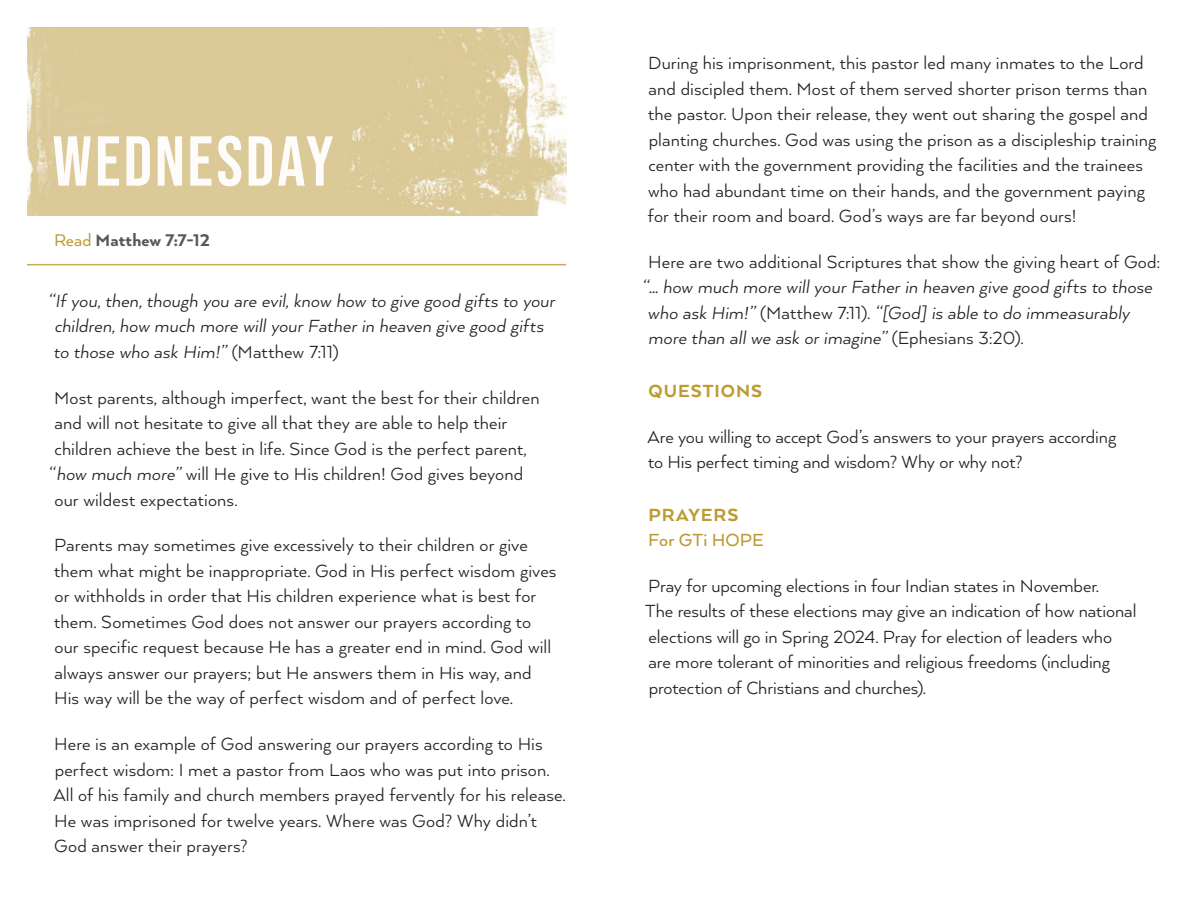
<style>
.page{position:relative;width:1188px;height:918px;background:#fff}
.page>*{position:absolute;margin:0;border:0;box-sizing:border-box;transform-origin:0 0}
.t1{font:70.5px "Bebas Neue";letter-spacing:.04em;color:#fff}
.Body{font:20.25px/25.5px "Arquitecta";letter-spacing:.005em;color:#231f20}
.Body-2{font:italic 20.25px/25.5px "Arquitecta";letter-spacing:.005em;color:#231f20}
.Body-3{font:500 20.25px/25.5px "Arquitecta";letter-spacing:.005em;color:#bd9b31}
.Body-4{font:800 20.25px "Arquitecta";letter-spacing:.05em;color:#bd9b31}
.Weekly_verses{font:800 19.5px "Arquitecta";letter-spacing:.005em;color:#57585a}
.s1{font-weight:400;color:#bd9b31}
.s2{font-style:normal}
.s3{font-style:italic}
.s4{font-weight:800}
</style>
<div class="page">
<hr style="left:27px;top:264px;width:539px;height:1px;background:#c9ac54">
<img style="left:27px;top:27px;width:540px;height:189px">
<h1 class="t1" style="left:52px;top:121px;width:283px">WEDNESDAY</h1>
<p class="Weekly_verses" style="left:54px;top:228px;width:157px"><span class="s1">Read</span> Matthew 7:7-12</p>
<p class="Body-2" style="left:48px;top:287px;width:508px">“If you, then, though you are evil, know how to give good gifts to your children, how much more will your Father in heaven give good gifts to those who ask Him!” <span class="s2">(Matthew 7:11)</span></p>
<p class="Body" style="left:54px;top:384px;width:487px">Most parents, although imperfect, want the best for their children</p>
<p class="Body" style="left:55px;top:409px;width:454px">and will not hesitate to give all that they are able to help their</p>
<p class="Body" style="left:55px;top:435px;width:473px">children achieve the best in life. Since God is the perfect parent,</p>
<p class="Body" style="left:48px;top:460px;width:477px"><span class="s3">“how much more”</span> will He give to His children! God gives beyond</p>
<p class="Body" style="left:55px;top:486px;width:184px">our wildest expectations.</p>
<p class="Body" style="left:54px;top:532px;width:504px">Parents may sometimes give excessively to their children or give them what might be inappropriate. God in His perfect wisdom gives or withholds in order that His children experience what is best for them. Sometimes God does not answer our prayers according to our specific request because He has a greater end in mind. God will always answer our prayers; but He answers them in His way, and His way will be the way of perfect wisdom and of perfect love.</p>
<p class="Body" style="left:53px;top:730px;width:514px">Here is an example of God answering our prayers according to His perfect wisdom: I met a pastor from Laos who was put into prison.<br>All of his family and church members prayed fervently for his release.<br>He was imprisoned for twelve years. Where was God? Why didn’t God answer their prayers?</p>
<p class="Body" style="left:648px;top:50px;width:510px">During his imprisonment, this pastor led many inmates to the Lord and discipled them. Most of them served shorter prison terms than the pastor. Upon their release, they went out sharing the gospel and planting churches. God was using the prison as a discipleship training center with the government providing the facilities and the trainees who had abundant time on their hands, and the government paying for their room and board. God’s ways are far beyond ours!</p>
<p class="Body" style="left:648px;top:248px;width:514px">Here are two additional Scriptures that show the giving heart of God:</p>
<p class="Body-2" style="left:642px;top:274px;width:512px">“… how much more will your Father in heaven give good gifts to those</p>
<p class="Body-2" style="left:648px;top:299px;width:484px">who ask Him!” <span class="s2">(Matthew 7:11).</span> “[God] is able to do immeasurably</p>
<p class="Body-2" style="left:648px;top:325px;width:377px">more than all we ask or imagine” <span class="s2">(Ephesians 3:20).</span></p>
<p class="Body-4" style="left:648px;top:378px;width:115px">QUESTIONS</p>
<p class="Body" style="left:647px;top:423px;width:470px">Are you willing to accept God’s answers to your prayers according to His perfect timing and wisdom? Why or why not?</p>
<p class="Body-3" style="left:648px;top:501px;width:117px"><span class="s4">PRAYERS<br></span>For GTi HOPE</p>
<p class="Body" style="left:645px;top:572px;width:493px">Pray for upcoming elections in four Indian states in November.<br>The results of these elections may give an indication of how national elections will go in Spring 2024. Pray for election of leaders who<br>are more tolerant of minorities and religious freedoms (including protection of Christians and churches).</p>
</div>
